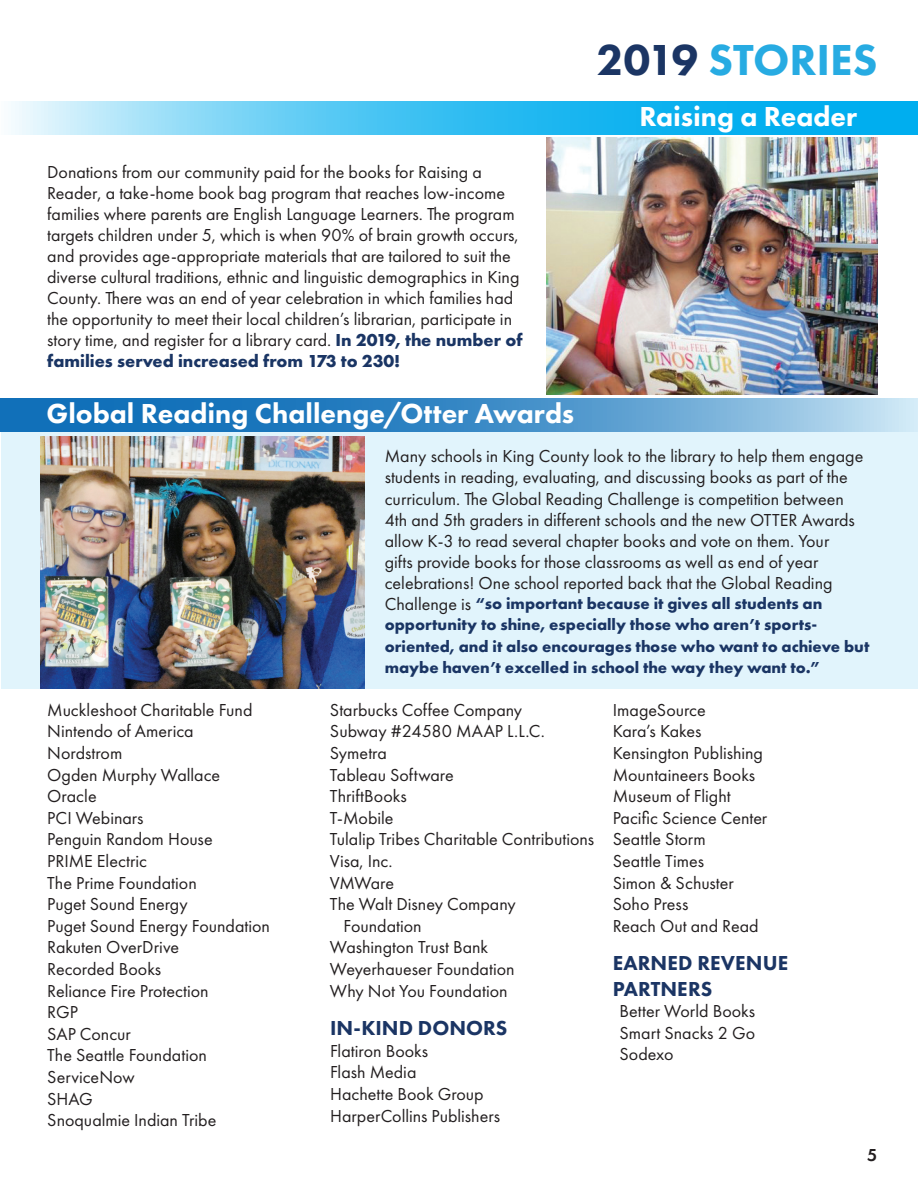
<style>
.page{position:relative;width:918px;height:1188px;background:#fff}
.page>*{position:absolute;margin:0;border:0;box-sizing:border-box;transform-origin:0 0}
.t1{font:800 45px "Futura PT";color:#27abe2}
.t2{font:800 28.5px "Futura PT";color:#fff}
.t3{font:800 21px/25.2px "Futura PT";letter-spacing:.005em;color:#1b3564}
.t4{font:18px/21.6px "Futura PT";color:#231f20}
.t5{font:600 18px "Futura PT";color:#231f20}
.t6{font:700 16.5px/21px "Futura PT";color:#1a3564}
.s1{color:#1b3564}
.s2{font-weight:700;color:#1a3564}
.s3{font-weight:400;font-size:18px;color:#231f20}
</style>
<div class="page">
<div style="left:1px;top:398px;width:917px;height:290px;background:#e1f4fc"></div>
<svg style="left:0;top:398px;width:917px;height:34px;background:#4993ca"></svg>
<svg style="left:11px;top:101px;width:907px;height:34px;background:#48c4f3"></svg>
<hr style="left:0;top:101px;width:1px;height:34px;background:#00aeef">
<img style="left:40px;top:436px;width:324px;height:252px">
<img style="left:547px;top:138px;width:331px;height:256px">
<h1 class="t1" style="left:596px;top:32px;width:283px"><span class="s1">2019</span> STORIES</h1>
<p class="t4" style="left:47px;top:162px;width:477px;line-height:21px">Donations from our community paid for the books for Raising a Reader, a take-home book bag program that reaches low-income families where parents are English Language Learners. The program targets children under 5, which is when 90% of brain growth occurs, and provides age-appropriate materials that are tailored to suit the diverse cultural traditions, ethnic and linguistic demographics in King County. There was an end of year celebration in which families had the opportunity to meet their local children’s librarian, participate in story time, and register for a library card. <span class="s2">In 2019, the number of families served increased from 173 to 230!</span></p>
<h2 class="t2" style="left:639px;top:99px;width:219px">Raising a Reader</h2>
<h2 class="t2" style="left:47px;top:396px;width:529px">Global Reading Challenge/Otter Awards</h2>
<p class="t4" style="left:385px;top:446px;width:480px;line-height:21px">Many schools in King County look to the library to help them engage students in reading, evaluating, and discussing books as part of the curriculum. The Global Reading Challenge is competition between 4th and 5th graders in different schools and the new OTTER Awards allow K-3 to read several chapter books and vote on them. Your<br>gifts provide books for those classrooms as well as end of year celebrations! One school reported back that the Global Reading</p>
<p class="t6" style="left:385px;top:593px;width:486px"><span class="s3">Challenge is</span> “so important because it gives all students an opportunity to shine, especially those who aren’t sports&shy;oriented, and it also encourages those who want to achieve but maybe haven’t excelled in school the way they want to.”</p>
<p class="t4" style="left:47px;top:699px;width:224px">Muckleshoot Charitable Fund<br>Nintendo of America<br>Nordstrom<br>Ogden Murphy Wallace<br>Oracle<br>PCI Webinars<br>Penguin Random House<br>PRIME Electric<br>The Prime Foundation<br>Puget Sound Energy<br>Puget Sound Energy Foundation<br>Rakuten OverDrive<br>Recorded Books<br>Reliance Fire Protection<br>RGP<br>SAP Concur<br>The Seattle Foundation<br>ServiceNow<br>SHAG<br>Snoqualmie Indian Tribe</p>
<p class="t4" style="left:330px;top:699px;width:194px">Starbucks Coffee Company</p>
<p class="t4" style="left:330px;top:720px;width:217px">Subway #24580 MAAP L.L.C.</p>
<p class="t4" style="left:330px;top:742px;width:58px">Symetra</p>
<p class="t4" style="left:330px;top:764px;width:125px">Tableau Software</p>
<p class="t4" style="left:330px;top:785px;width:78px">ThriftBooks</p>
<p class="t4" style="left:330px;top:807px;width:65px">T-Mobile</p>
<p class="t4" style="left:330px;top:828px;width:266px">Tulalip Tribes Charitable Contributions</p>
<p class="t4" style="left:330px;top:850px;width:64px">Visa, Inc.</p>
<p class="t4" style="left:330px;top:872px;width:66px">VMWare</p>
<p class="t4" style="left:330px;top:893px;width:187px">The Walt Disney Company</p>
<p class="t4" style="left:343px;top:915px;width:80px">Foundation</p>
<p class="t4" style="left:330px;top:936px;width:160px">Washington Trust Bank</p>
<p class="t4" style="left:330px;top:958px;width:186px">Weyerhaueser Foundation</p>
<p class="t4" style="left:330px;top:980px;width:179px">Why Not You Foundation</p>
<p class="t3" style="left:330px;top:1015px;width:179px">IN-KIND DONORS</p>
<p class="t4" style="left:330px;top:1040px;width:172px">Flatiron Books<br>Flash Media<br>Hachette Book Group<br>HarperCollins Publishers</p>
<p class="t4" style="left:613px;top:699px;width:156px">ImageSource<br>Kara’s Kakes<br>Kensington Publishing<br>Mountaineers Books<br>Museum of Flight<br>Pacific Science Center<br>Seattle Storm<br>Seattle Times<br>Simon &amp; Schuster<br>Soho Press<br>Reach Out and Read</p>
<p class="t3" style="left:613px;top:950px;width:177px">EARNED REVENUE<br>PARTNERS</p>
<p class="t4" style="left:620px;top:1000px;width:137px;text-align:justify">Better World Books Smart Snacks 2 Go Sodexo</p>
<p class="t5" style="left:867px;top:1144px;width:12px">5</p>
</div>
